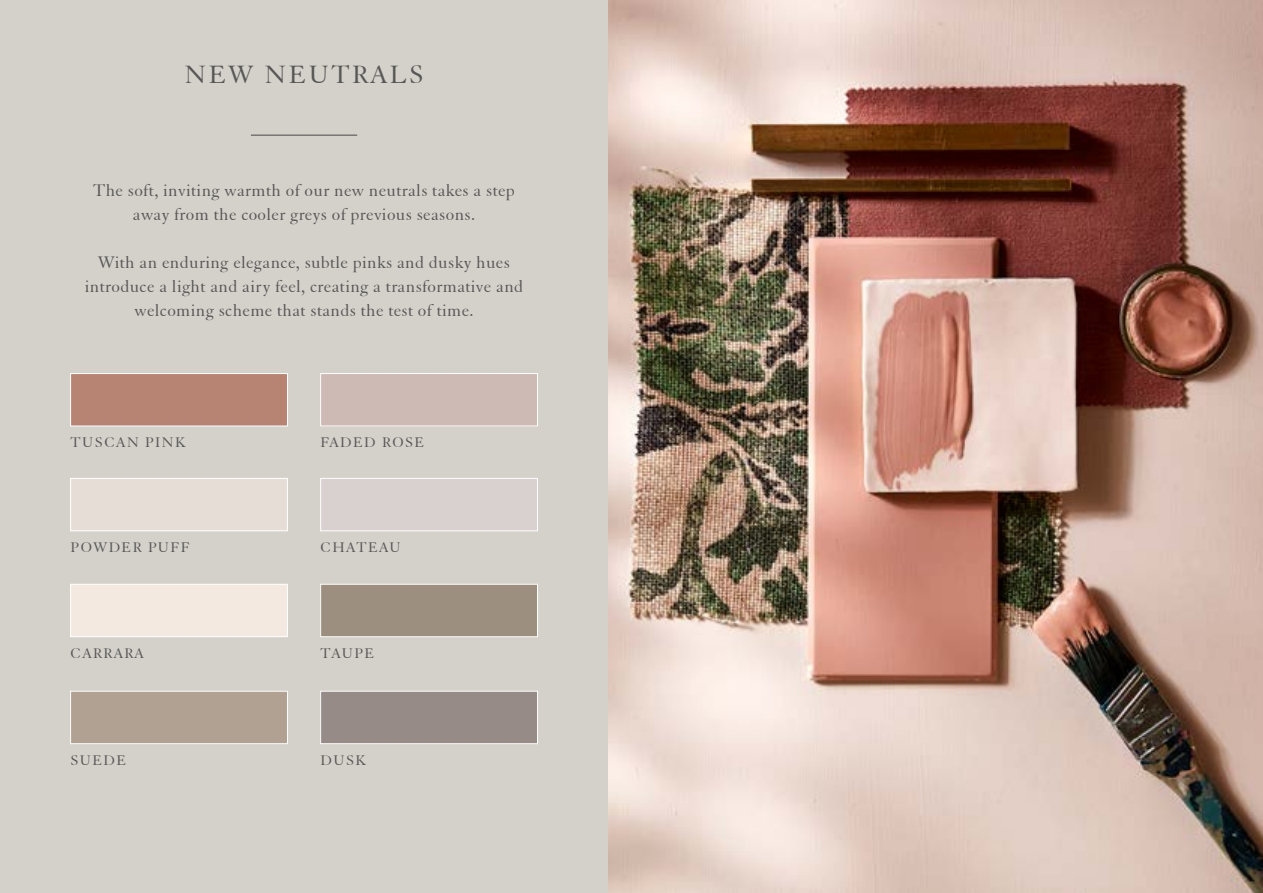
<style>
.page{position:relative;width:1263px;height:893px;background:#fff}
.page>*{position:absolute;margin:0;border:0;box-sizing:border-box;transform-origin:0 0}
.t1{font:27px "Elegant Garamond BT";letter-spacing:.1em;color:#575756}
.t2{font:18px/24px "Elegant Garamond BT";letter-spacing:.02em;color:#575756;text-align:center}
.t3{font:15px "Elegant Garamond BT";letter-spacing:.1em;color:#575756}
</style>
<div class="page">
<div style="left:0;top:0;width:608px;height:893px;background:#d4d0ca"></div>
<div style="left:70px;top:691px;width:218px;height:53px;border:1px solid #fff"></div>
<div style="left:320px;top:691px;width:218px;height:53px;border:1px solid #fff"></div>
<img style="left:608px;top:0;width:655px;height:893px">
<hr style="left:251px;top:135px;width:106px;height:1px;background:#575756">
<div style="left:70px;top:373px;width:218px;height:53px;background:#b78474;border:1px solid #fff"></div>
<div style="left:320px;top:373px;width:218px;height:53px;border:1px solid #fff"></div>
<div style="left:72px;top:480px;width:214px;height:49px;background:#e6ddd6"></div>
<div style="left:70px;top:478px;width:218px;height:53px;border:1px solid #fff"></div>
<div style="left:320px;top:478px;width:218px;height:53px;border:1px solid #fff"></div>
<div style="left:72px;top:586px;width:214px;height:49px;background:#f3e9e0"></div>
<div style="left:70px;top:584px;width:218px;height:53px;border:1px solid #fff"></div>
<div style="left:320px;top:584px;width:218px;height:53px;border:1px solid #fff"></div>
<h1 class="t1" style="left:185px;top:58px;width:240px">NEW NEUTRALS</h1>
<p class="t2" style="left:93px;top:178px;width:423px">The soft, inviting warmth of our new neutrals takes a step away from the cooler greys of previous seasons.</p>
<p class="t2" style="left:85px;top:250px;width:440px">With an enduring elegance, subtle pinks and dusky hues introduce a light and airy feel, creating a transformative and welcoming scheme that stands the test of time.</p>
<p class="t3" style="left:71px;top:434px;width:116px">TUSCAN PINK</p>
<p class="t3" style="left:321px;top:434px;width:105px">FADED ROSE</p>
<p class="t3" style="left:71px;top:538px;width:120px">POWDER PUFF</p>
<p class="t3" style="left:321px;top:538px;width:82px">CHATEAU</p>
<p class="t3" style="left:71px;top:644px;width:75px">CARRARA</p>
<p class="t3" style="left:321px;top:644px;width:55px">TAUPE</p>
<p class="t3" style="left:71px;top:751px;width:57px">SUEDE</p>
<p class="t3" style="left:321px;top:751px;width:47px">DUSK</p>
</div>
